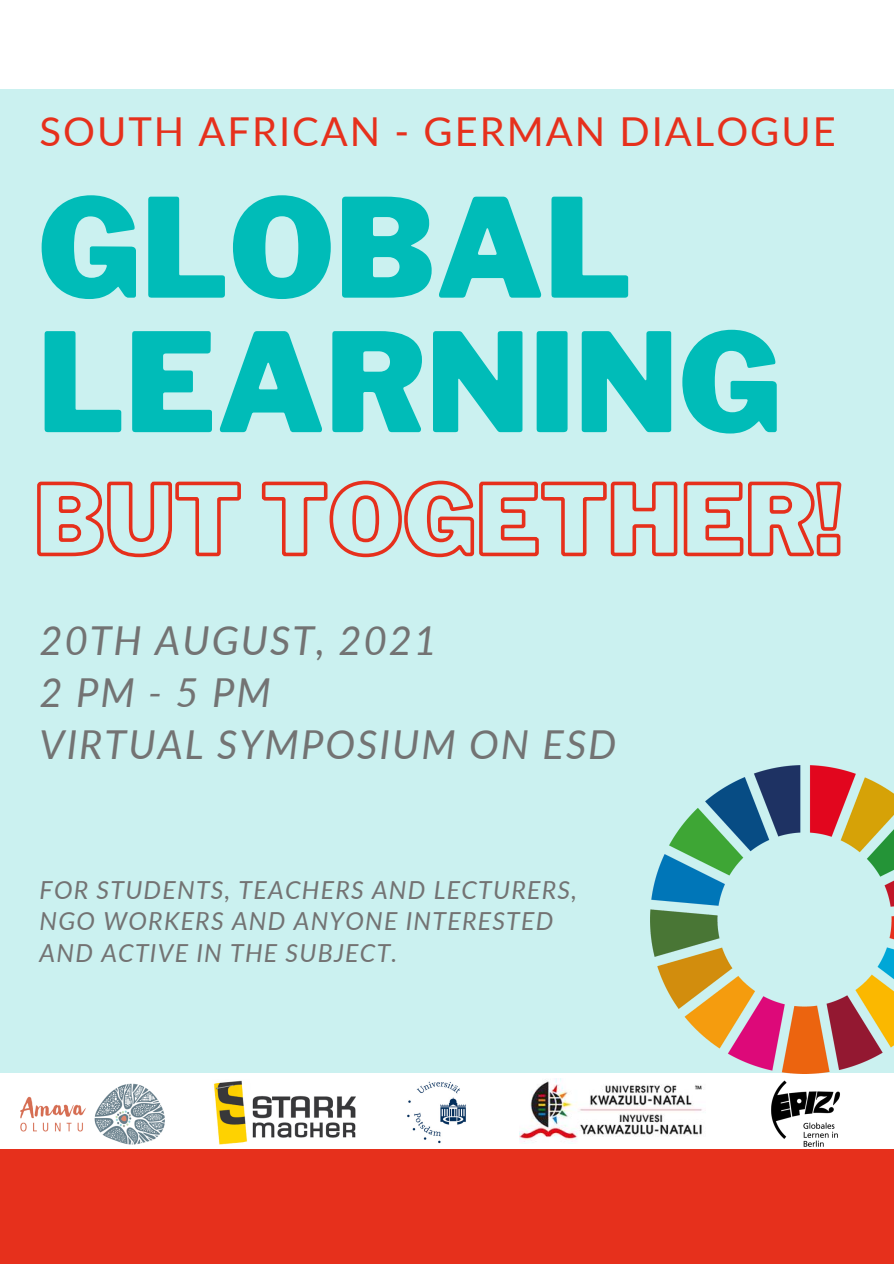
<style>
.page{position:relative;width:894px;height:1264px;background:#fff}
.page>*{position:absolute;margin:0;border:0;box-sizing:border-box;transform-origin:0 0}
.t1{font:900 136.05px/134.4px "Libre Franklin";color:#00bcb8}
.t2{font:italic 39.9px "Lato";letter-spacing:.05em;color:#737373}
.t3{font:39.9px "Lato";letter-spacing:.05em;color:#e6301c}
.t4{font:italic 24.9px "Lato";letter-spacing:.05em;color:#737373}
</style>
<div class="page">
<div style="left:0;top:89px;width:893px;height:983px;background:#cbf1f0"></div>
<div style="left:0;top:1148px;width:893px;height:115px;background:#e6301c"></div>
<svg style="left:37px;top:480px;width:805px;height:78px"></svg>
<img style="left:650px;top:765px;width:243px;height:308px">
<img style="left:519px;top:1078px;width:183px;height:64px">
<img style="left:20px;top:1083px;width:145px;height:62px">
<img style="left:213px;top:1080px;width:142px;height:65px">
<img style="left:771px;top:1080px;width:69px;height:67px">
<img style="left:407px;top:1081px;width:59px;height:63px">
<p class="t3" style="left:40px;top:106px;width:797px">SOUTH AFRICAN - GERMAN DIALOGUE</p>
<p class="t1" style="left:38px;top:181px;width:745px">GLOBAL<br>LEARNING</p>
<p class="t2" style="left:40px;top:616px;width:399px">20TH AUGUST, 2021</p>
<p class="t2" style="left:40px;top:667px;width:233px">2PM-5PM</p>
<p class="t2" style="left:40px;top:719px;width:578px">VIRTUAL SYMPOSIUM ON ESD</p>
<p class="t4" style="left:40px;top:874px;width:539px">FOR STUDENTS, TEACHERS AND LECTURERS,</p>
<p class="t4" style="left:40px;top:905px;width:515px">NGO WORKERS AND ANYONE INTERESTED</p>
<p class="t4" style="left:40px;top:937px;width:359px">AND ACTIVE IN THE SUBJECT.</p>
</div>
